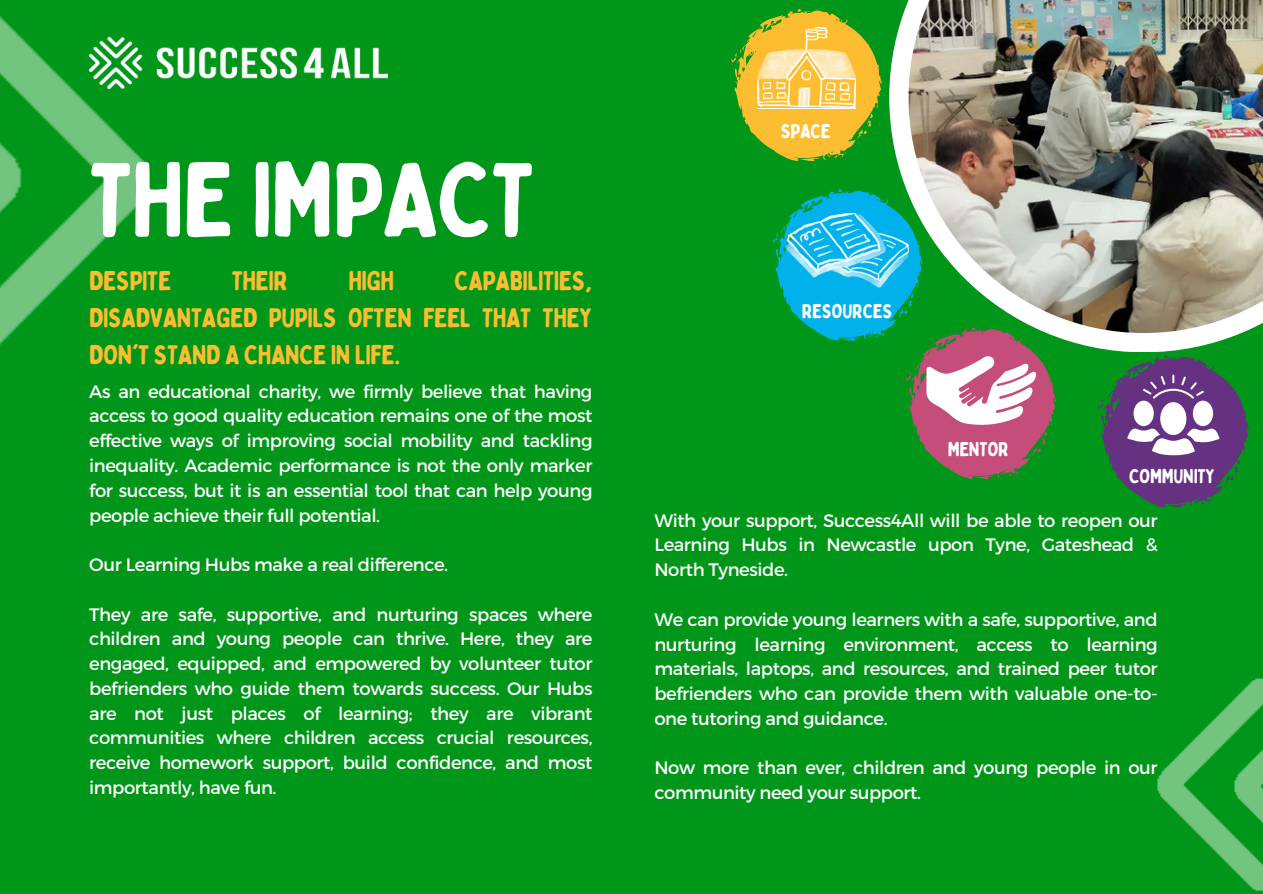
<style>
.page{position:relative;width:1263px;height:894px;background:#fff}
.page>*{position:absolute;margin:0;border:0;box-sizing:border-box;transform-origin:0 0}
.t1{font:105px "Bobby Jones Soft";letter-spacing:-.025em;color:#fff}
.t2{font:27px/37px "Bobby Jones Soft";letter-spacing:-.025em;color:#fcbd30;text-align:justify}
.t3{font:19.95px "Bobby Jones Soft";letter-spacing:-.025em;color:#fff}
.t4{font:18px/24.8px "Montserrat";letter-spacing:-.025em;color:#fff;text-align:justify}
</style>
<div class="page">
<div style="left:0;top:0;width:1263px;height:893px;background:#009619"></div>
<img style="left:1157px;top:678px;width:106px;height:213px">
<img style="left:189px;top:47px;width:198px;height:32px">
<img style="left:0;top:15px;width:189px;height:330px">
<svg style="left:889px;top:39px;width:316px;height:313px"></svg>
<svg style="left:896px;top:1px;width:345px;height:344px;background:#d8efdc"></svg>
<img style="left:908px;top:0;width:355px;height:333px">
<svg style="left:1098px;top:355px;width:151px;height:152px"></svg>
<svg style="left:772px;top:189px;width:284px;height:290px"></svg>
<svg style="left:731px;top:9px;width:151px;height:152px"></svg>
<svg style="left:757px;top:27px;width:99px;height:81px;background:#fbd16f"></svg>
<p class="t1" style="left:89px;top:134px;width:448px">THE IMPACT</p>
<p class="t2" style="left:89px;top:262px;width:505px;text-indent:365px">CAPABILITIES, DISADVANTAGED PUPILS OFTEN FEEL THAT THEY DON'T STAND A CHANCE IN LIFE.</p>
<p class="t4" style="left:89px;top:378px;width:505px">As an educational charity, we firmly believe that having access to good quality education remains one of the most effective ways of improving social mobility and tackling inequality. Academic performance is not the only marker for success, but it is an essential tool that can help young people achieve their full potential.</p>
<p class="t4" style="left:89px;top:551px;width:360px">Our Learning Hubs make a real difference.</p>
<p class="t4" style="left:89px;top:600px;width:505px">They are safe, supportive, and nurturing spaces where children and young people can thrive. Here, they are engaged, equipped, and empowered by volunteer tutor befrienders who guide them towards success. Our Hubs are not just places of learning; they are vibrant communities where children access crucial resources, receive homework support, build confidence, and most importantly, have fun.</p>
<p class="t2" style="left:89px;top:262px;width:84px">DESPITE</p>
<p class="t2" style="left:232px;top:262px;width:58px">THEIR</p>
<p class="t2" style="left:348px;top:262px;width:48px">HIGH</p>
<p class="t3" style="left:781px;top:118px;width:52px">SPACE</p>
<p class="t3" style="left:802px;top:298px;width:92px">RESOURCES</p>
<p class="t3" style="left:948px;top:436px;width:63px">MENTOR</p>
<p class="t3" style="left:1129px;top:463px;width:88px">COMMUNITY</p>
<p class="t4" style="left:654px;top:507px;width:505px">With your support, Success4All will be able to reopen our Learning Hubs in Newcastle upon Tyne, Gateshead &amp; North Tyneside.</p>
<p class="t4" style="left:654px;top:606px;width:505px">We can provide young learners with a safe, supportive, and nurturing learning environment, access to learning materials, laptops, and resources, and trained peer tutor befrienders who can provide them with valuable one-to&shy;one tutoring and guidance.</p>
<p class="t4" style="left:654px;top:754px;width:505px">Now more than ever, children and young people in our community need your support.</p>
</div>
